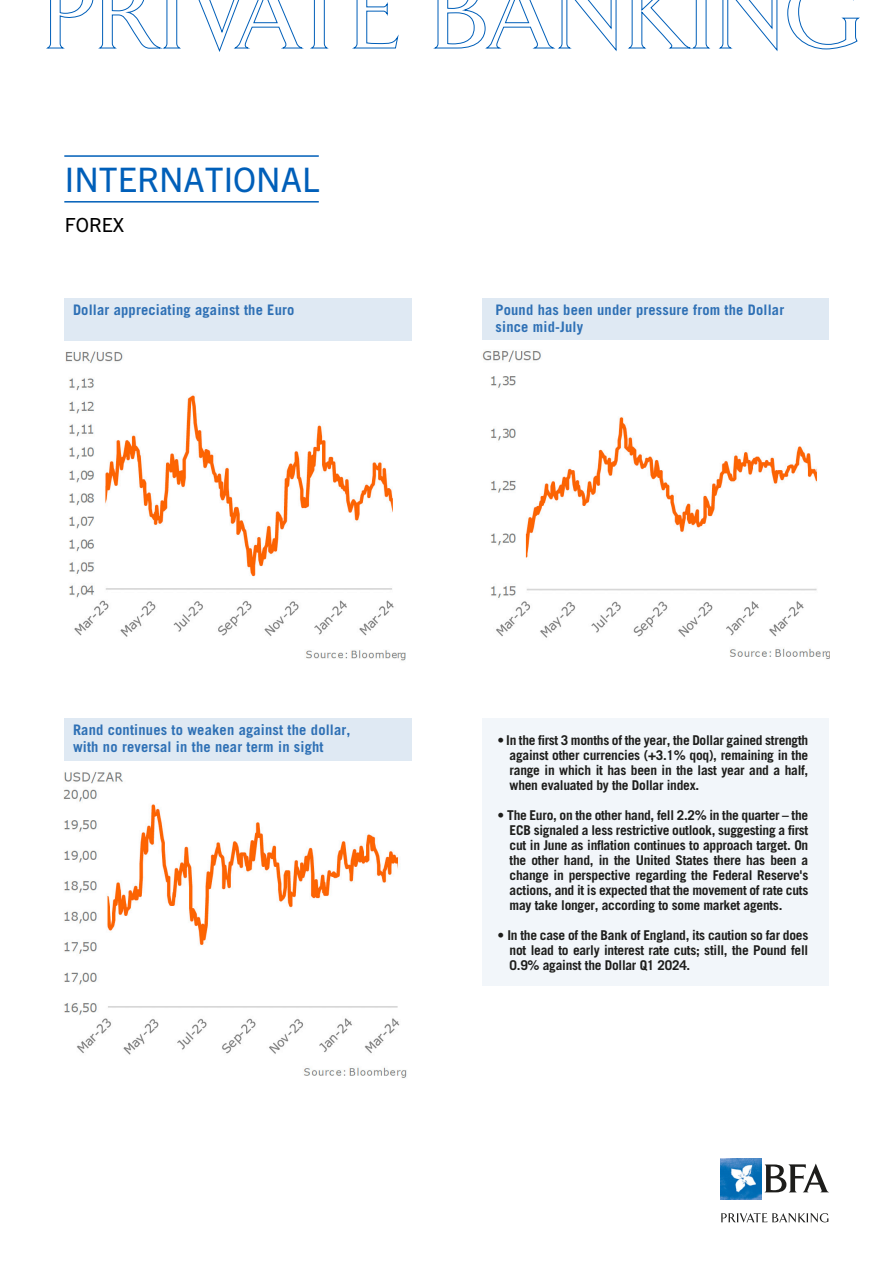
<style>
.page{position:relative;width:893px;height:1263px;background:#fff}
.page>*{position:absolute;margin:0;border:0;box-sizing:border-box;transform-origin:0 0}
.t1{font:33.9px "Trade Gothic Next LT Pro";color:#005fb9}
.t2{font:19.5px "Trade Gothic Next LT Pro";color:#000}
.t3{font:700 14.55px/17.4px "Trade Gothic LT Std";letter-spacing:.01em;color:#2e70b5}
.t4{font:700 13.5px/15px "Trade Gothic LT Std";letter-spacing:-.02em;color:#1d1d1b;text-align:justify}
.s1{font-family:"Trade Gothic Next LT Pro";font-weight:400}
</style>
<div class="page">
<div style="left:482px;top:718px;width:347px;height:267px;background:#f2f6fa"></div>
<div style="left:482px;top:298px;width:347px;height:41px;background:#dfe9f3"></div>
<svg style="left:46px;top:0;width:353px;height:51px"></svg>
<svg style="left:433px;top:0;width:184px;height:50px"></svg>
<svg style="left:628px;top:0;width:232px;height:50px"></svg>
<svg style="left:721px;top:1213px;width:108px;height:9px"></svg>
<img style="left:720px;top:1158px;width:41px;height:41px">
<svg style="left:764px;top:1163px;width:65px;height:29px"></svg>
<hr style="left:64px;top:201px;width:255px;height:2px;background:#005fb9">
<hr style="left:64px;top:155px;width:255px;height:2px;background:#005fb9">
<div style="left:64px;top:298px;width:348px;height:42px;background:#dfe9f3"></div>
<img style="left:65px;top:351px;width:341px;height:310px">
<div style="left:64px;top:718px;width:348px;height:42px;background:#dfe9f3"></div>
<img style="left:63px;top:772px;width:344px;height:306px">
<img style="left:482px;top:350px;width:347px;height:309px">
<h1 class="t1" style="left:65px;top:156px;width:256px">INTERNATIONAL</h1>
<h2 class="t2" style="left:65px;top:212px;width:61px">FOREX</h2>
<p class="t3" style="left:73px;top:301px;width:223px">Dollar appreciating against the Euro</p>
<p class="t3" style="left:496px;top:301px;width:290px">Pound has been under pressure from the Dollar since mid-July</p>
<p class="t3" style="left:73px;top:721px;width:279px">Rand continues to weaken against the dollar, with no reversal in the near term in sight</p>
<p class="t4" style="left:510px;top:733px;width:300px;text-indent:-12px"><span class="s1">•</span> In the first 3 months of the year, the Dollar gained strength against other currencies (+3.1% qoq), remaining in the range in which it has been in the last year and a half, when evaluated by the Dollar index.</p>
<p class="t4" style="left:510px;top:808px;width:300px;text-indent:-12px"><span class="s1">•</span> The Euro, on the other hand, fell 2.2% in the quarter – the ECB signaled a less restrictive outlook, suggesting a first cut in June as inflation continues to approach target. On the other hand, in the United States there has been a change in perspective regarding the Federal Reserve's actions, and it is expected that the movement of rate cuts may take longer, according to some market agents.</p>
<p class="t4" style="left:510px;top:928px;width:300px;text-indent:-12px"><span class="s1">•</span> In the case of the Bank of England, its caution so far does not lead to early interest rate cuts; still, the Pound fell 0.9% against the Dollar Q1 2024.</p>
</div>
